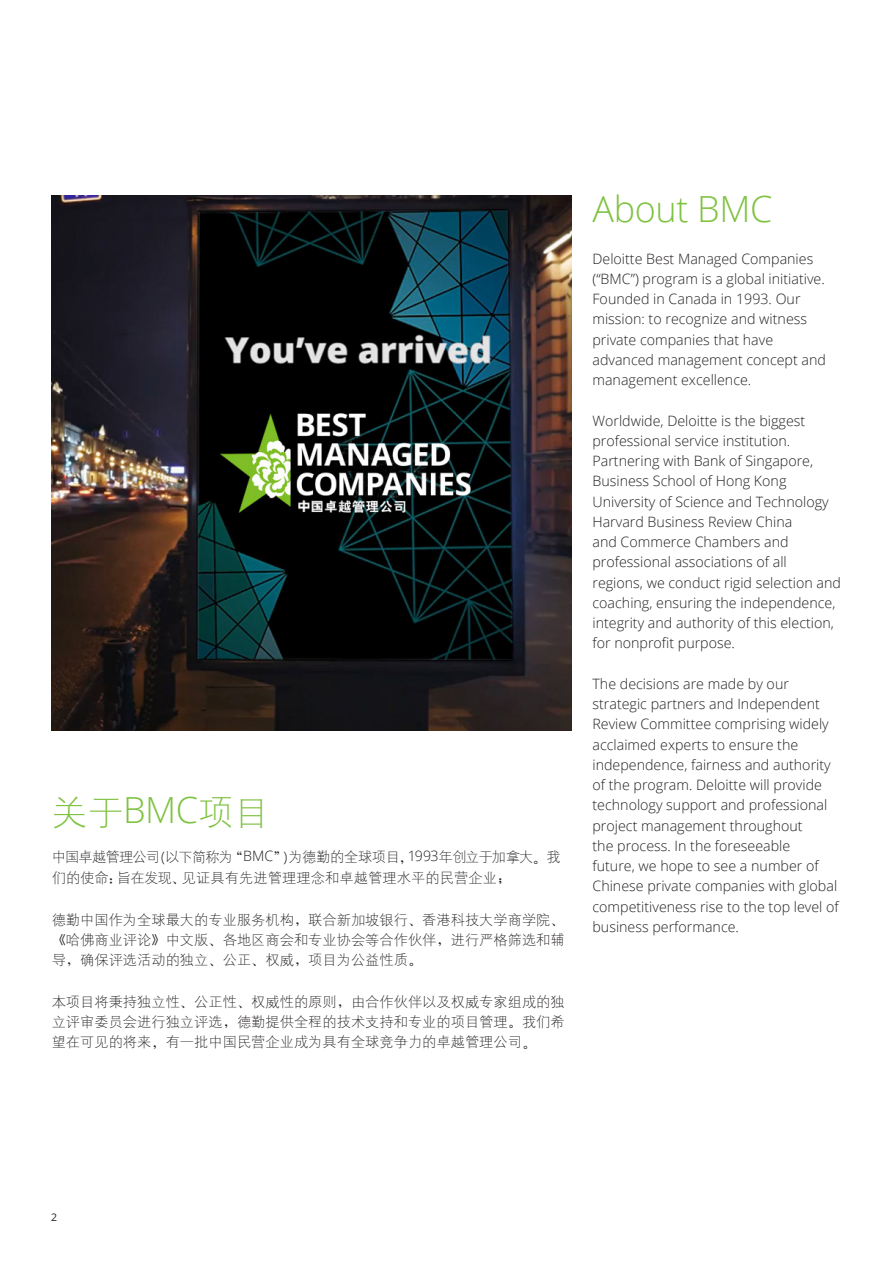
<style>
.page{position:relative;width:893px;height:1263px;background:#fff}
.page>*{position:absolute;margin:0;border:0;box-sizing:border-box;transform-origin:0 0}
.t1{font:300 36px "Open Sans";letter-spacing:-.01em;color:#7fc241}
.t2{font:36px "H Yg 1 gj";color:#7fc241}
.t3{font:300 14.25px/20.2px "Open Sans";color:#231f20}
.t4{font:14.25px/20.2px "H Yg 1 gj";color:#231f20;text-align:justify}
.t5{font:14.25px/20.2px "H Yg 1 gj";letter-spacing:-.02em;color:#231f20}
.t6{font:10.5px "Open Sans";color:#231f20}
.s1{font-family:"Open Sans";font-weight:300}
.s2{font-family:"H Ya 6 gj"}
</style>
<div class="page">
<img style="left:51px;top:195px;width:520px;height:536px">
<h1 class="t2" style="left:52px;top:794px;width:219px">关于<span class="s1">BMC</span>项目</h1>
<p class="t5" style="left:52px;top:847px;width:511px">中国卓越管理公司 <span class="s1">(</span>以下简称为<span class="s2">“</span><span class="s1">BMC</span><span class="s2">”</span><span class="s1">)</span> 为德勤的全球项目<span class="s2">，</span><span class="s1">1993</span>年创立于加拿大<span class="s2">。</span>我们的使命<span class="s2">：</span>旨在发现<span class="s2">、</span>见证具有先进管理理念和卓越管理水平的民营企业<span class="s2">；</span></p>
<p class="t4" style="left:52px;top:909px;width:514px">德勤中国作为全球最大的专业服务机构<span class="s2">，</span>联合新加坡银行<span class="s2">、</span>香港科技大学商学院<span class="s2">、《</span>哈佛商业评论<span class="s2">》</span>中文版<span class="s2">、</span>各地区商会和专业协会等合作伙伴<span class="s2">，</span>进行严格筛选和辅导<span class="s2">，</span>确保评选活动的独立<span class="s2">、</span>公正<span class="s2">、</span>权威<span class="s2">，</span>项目为公益性质<span class="s2">。</span></p>
<p class="t4" style="left:52px;top:991px;width:514px">本项目将秉持独立性<span class="s2">、</span>公正性<span class="s2">、</span>权威性的原则<span class="s2">，</span>由合作伙伴以及权威专家组成的独立评审委员会进行独立评选<span class="s2">，</span>德勤提供全程的技术支持和专业的项目管理<span class="s2">。</span>我们希望在可见的将来<span class="s2">，</span>有一批中国民营企业成为具有全球竞争力的卓越管理公司<span class="s2">。</span></p>
<h1 class="t1" style="left:592px;top:184px;width:181px">About BMC</h1>
<p class="t3" style="left:592px;top:248px;width:235px">Deloitte Best Managed Companies (“BMC”) program is a global initiative.<br>Founded in Canada in 1993. Our mission: to recognize and witness private companies that have advanced management concept and management excellence.</p>
<p class="t3" style="left:592px;top:410px;width:250px">Worldwide, Deloitte is the biggest professional service institution.<br>Partnering with Bank of Singapore, Business School of Hong Kong University of Science and Technology Harvard Business Review China<br>and Commerce Chambers and professional associations of all<br>regions, we conduct rigid selection and coaching, ensuring the independence, integrity and authority of this election, for nonprofit purpose.</p>
<p class="t3" style="left:592px;top:673px;width:248px">The decisions are made by our strategic partners and Independent Review Committee comprising widely acclaimed experts to ensure the independence, fairness and authority of the program. Deloitte will provide technology support and professional project management throughout<br>the process. In the foreseeable<br>future, we hope to see a number of Chinese private companies with global competitiveness rise to the top level of business performance.</p>
<p class="t6" style="left:51px;top:1210px;width:8px">2</p>
</div>
